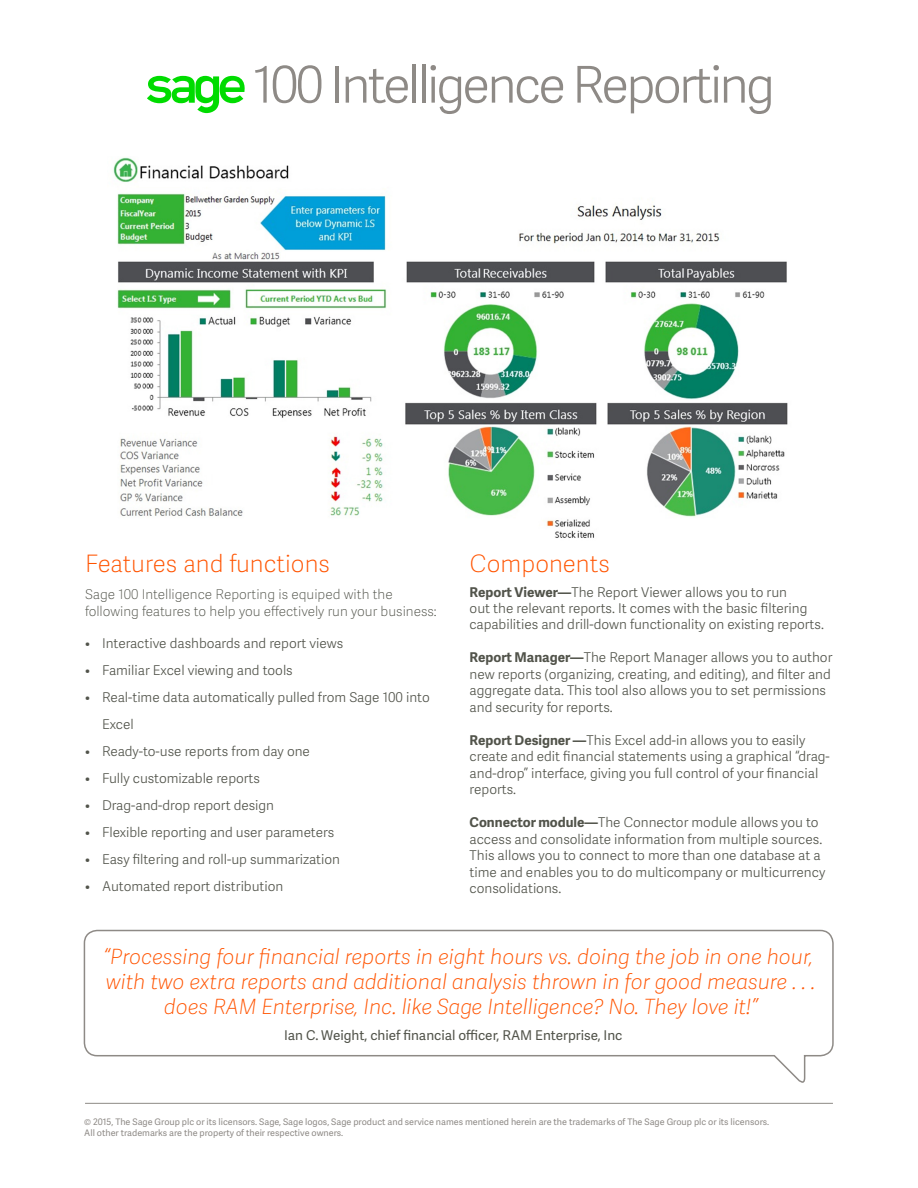
<style>
.page{position:relative;width:918px;height:1188px;background:#fff}
.page>*{position:absolute;margin:0;border:0;box-sizing:border-box;transform-origin:0 0}
.t1{font:50.7px "Adelle Sans SAGE Lt";letter-spacing:-.055em;color:#8e8a86}
.t2{font:24px "Adelle Sans SAGE Th";color:#ff5400}
.t3{font:italic 21px/25.5px "Adelle Sans SAGE Th";color:#ff5400;text-align:center}
.t4{font:13.5px/16.5px "Adelle Sans SAGE Lt";color:#51534a}
.t5{font:13.5px/18px "Adelle Sans SAGE Th";color:#51534a}
.t6{font:13.5px "Adelle Sans SAGE";color:#51534a}
.t7{font:9px/10.8px "Adelle Sans SAGE";color:#8e8a86}
.s1{font-family:"Adelle Sans SAGE";font-weight:700}
</style>
<div class="page">
<svg style="left:83px;top:929px;width:751px;height:154px"></svg>
<img style="left:113px;top:157px;width:675px;height:381px">
<svg style="left:147px;top:76px;width:98px;height:37px"></svg>
<hr style="left:85px;top:1103px;width:748px;height:1px;background:#8e8a86">
<h1 class="t1" style="left:253px;top:49px;width:523px">100 Intelligence Reporting</h1>
<h2 class="t2" style="left:85px;top:546px;width:246px">Features and functions</h2>
<p class="t5" style="left:85px;top:584px;width:353px">Sage 100 Intelligence Reporting is equiped with the following features to help you effectively run your business:</p>
<p class="t4" style="left:85px;top:634px;width:260px">• Interactive dashboards and report views</p>
<p class="t4" style="left:85px;top:661px;width:209px">• Familiar Excel viewing and tools</p>
<p class="t4" style="left:102px;top:683px;width:329px;line-height:27px;text-indent:-17px">• Real-time data automatically pulled from Sage 100 into<br>Excel</p>
<p class="t4" style="left:85px;top:742px;width:226px">• Ready-to-use reports from day one</p>
<p class="t4" style="left:85px;top:769px;width:177px">• Fully customizable reports</p>
<p class="t4" style="left:85px;top:796px;width:191px">• Drag-and-drop report design</p>
<p class="t4" style="left:85px;top:823px;width:251px">• Flexible reporting and user parameters</p>
<p class="t4" style="left:85px;top:850px;width:256px">• Easy filtering and roll-up summarization</p>
<p class="t4" style="left:85px;top:877px;width:200px">• Automated report distribution</p>
<h2 class="t2" style="left:470px;top:546px;width:142px">Components</h2>
<p class="t4" style="left:470px;top:583px;width:356px"><span class="s1">Report Viewer—</span>The Report Viewer allows you to run<br>out the relevant reports. It comes with the basic filtering capabilities and drill-down functionality on existing reports.</p>
<p class="t4" style="left:470px;top:649px;width:364px"><span class="s1">Report Manager—</span>The Report Manager allows you to author new reports (organizing, creating, and editing), and filter and aggregate data. This tool also allows you to set permissions and security for reports.</p>
<p class="t4" style="left:470px;top:731px;width:362px"><span class="s1">Report Designer —</span>This Excel add-in allows you to easily create and edit financial statements using a graphical “drag&shy;and-drop” interface, giving you full control of your financial reports.</p>
<p class="t4" style="left:470px;top:814px;width:357px"><span class="s1">Connector module—</span>The Connector module allows you to access and consolidate information from multiple sources.<br>This allows you to connect to more than one database at a time and enables you to do multicompany or multicurrency consolidations.</p>
<h3 class="t3" style="left:104px;top:942px;width:713px">“Processing four financial reports in eight hours vs. doing the job in one hour, with two extra reports and additional analysis thrown in for good measure . . . does RAM Enterprise, Inc. like Sage Intelligence? No. They love it!”</h3>
<p class="t6" style="left:284px;top:1026px;width:340px">Ian C. Weight, chief financial officer, RAM Enterprise, Inc</p>
<p class="t7" style="left:84px;top:1116px;width:687px">© 2015, The Sage Group plc or its licensors. Sage, Sage logos, Sage product and service names mentioned herein are the trademarks of The Sage Group plc or its licensors.<br>All other trademarks are the property of their respective owners.</p>
</div>
